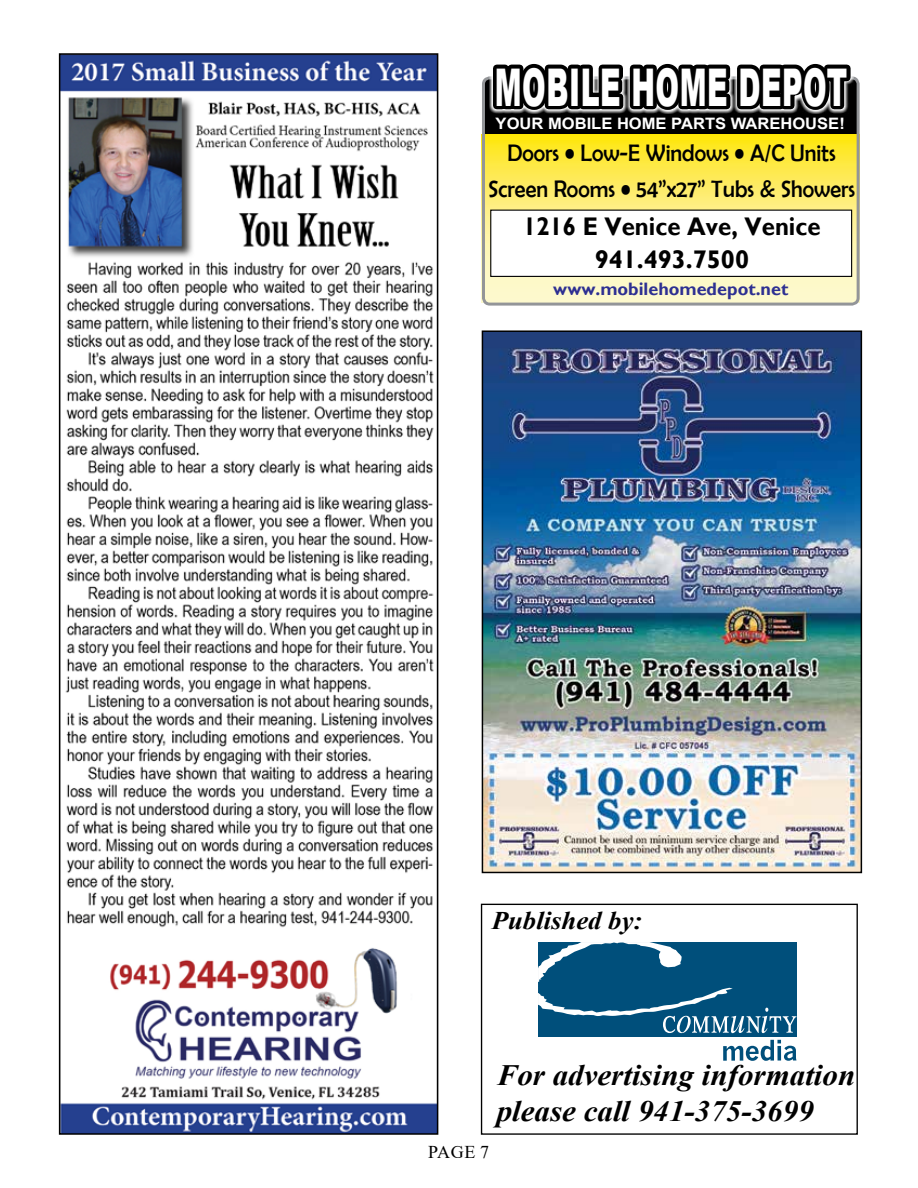
<style>
.page{position:relative;width:918px;height:1188px;background:#fff}
.page>*{position:absolute;margin:0;border:0;box-sizing:border-box;transform-origin:0 0}
.t1{font:900 52.05px "Arial";letter-spacing:.02em;color:#fff;scale:.55 1}
.t2{font:italic 700 29.55px/35.4px "Times New Roman";color:#000;scale:1.05 1}
.t3{font:700 25.5px/33px "Gill Sans";color:#010101;text-align:center;scale:.94 1}
.t4{font:italic 700 25.35px "Times New Roman";color:#000;scale:1.05 1}
.t5{font:24px/36px "Berlin Sans FB";color:#000;text-align:center;scale:.93 1}
.t6{font:700 18px "Gill Sans";color:#2e3092}
.t7{font:18px "Times New Roman";color:#000}
.t8{font:700 15.75px "Arial";color:#fff;scale:1.05 1}
</style>
<div class="page">
<div style="left:538px;top:942px;width:258px;height:95px;background:#004f7b"></div>
<svg style="left:723px;top:1040px;width:74px;height:21px"></svg>
<svg style="left:538px;top:942px;width:258px;height:91px"></svg>
<div style="left:481px;top:904px;width:377px;height:231px;border:1px solid #000"></div>
<img style="left:62px;top:56px;width:373px;height:1076px">
<div style="left:59px;top:53px;width:379px;height:1082px;border:2px solid #000"></div>
<svg style="left:482px;top:76px;width:378px;height:230px"></svg>
<svg style="left:489px;top:63px;width:365px;height:82px;background:#3a371a"></svg>
<img style="left:485px;top:333px;width:374px;height:537px">
<div style="left:482px;top:330px;width:380px;height:543px;border:2px solid #000"></div>
<h1 class="t1" style="left:495px;top:49px;width:643px">MOBILE HOME DEPOT</h1>
<p class="t8" style="left:496px;top:112px;width:334px">YOUR MOBILE HOME PARTS WAREHOUSE!</p>
<p class="t5" style="left:488px;top:134px;width:396px">Doors • Low-E Windows • A/C Units<br>Screen Rooms • 54”x27” Tubs &amp; Showers</p>
<p class="t3" style="left:523px;top:211px;width:318px">1216 E Venice Ave, Venice<br>941.493.7500</p>
<p class="t6" style="left:553px;top:279px;width:237px">www.mobilehomedepot.net</p>
<p class="t4" style="left:492px;top:903px;width:145px">Published by:</p>
<p class="t2" style="left:497px;top:1057px;width:343px">For advertising information please call 941-375-3699</p>
<p class="t7" style="left:428px;top:1139px;width:63px">PAGE 7</p>
</div>
